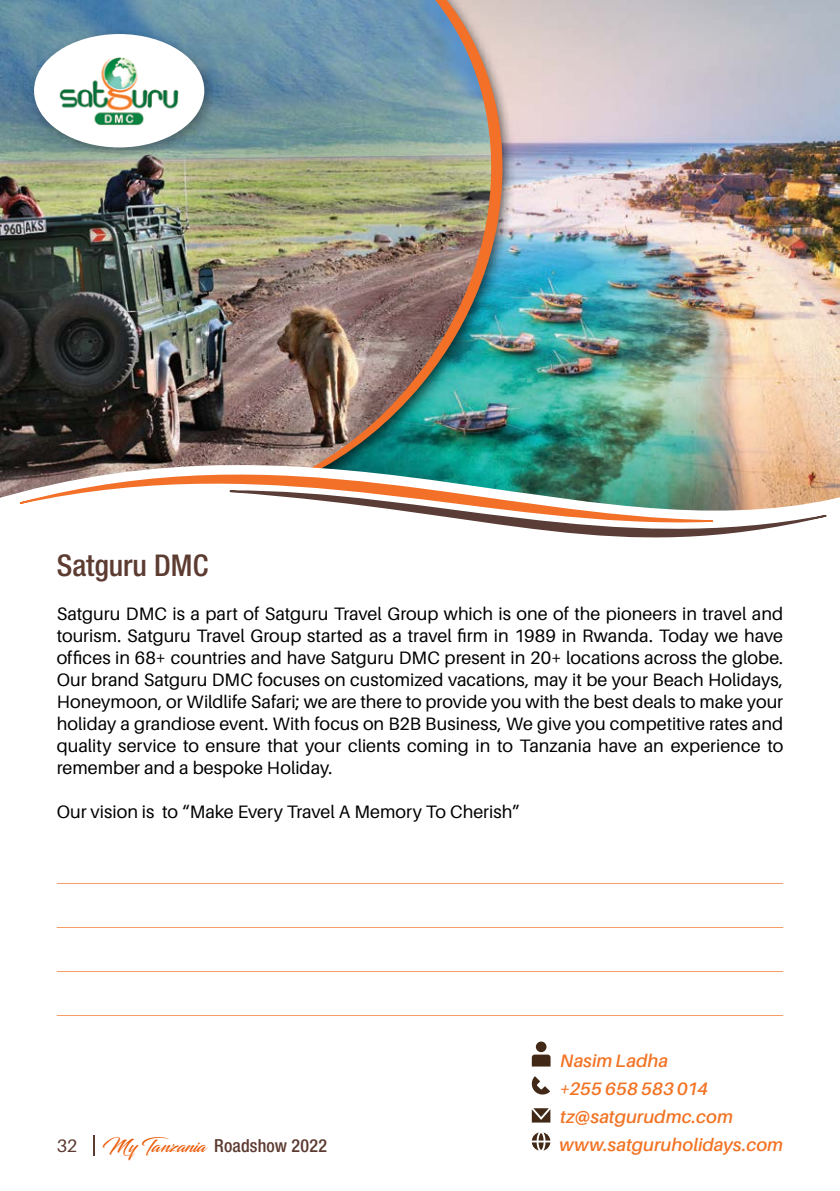
<style>
.page{position:relative;width:840px;height:1191px;background:#fff}
.page>*{position:absolute;margin:0;border:0;box-sizing:border-box;transform-origin:0 0}
.Company_Name{font:500 condensed 30px "Helvetica Neue LT Std";color:#5c3b31}
.Body{font:18px/22px "Aileron";color:#000;text-align:justify}
.Contact_Person{font:italic 600 18px "Aileron";letter-spacing:.005em;color:#f27324}
.t1{font:500 condensed 18px "Helvetica Neue LT Std";letter-spacing:.01em;color:#5c3b31}
.t2{font:18px "Aileron";color:#5c3b31}
.s1{font-family:"Blacksword";font-weight:400;font-stretch:normal;color:#eb5905}
</style>
<div class="page">
<hr style="left:57px;top:883px;width:725px;height:1px;background:#f69d66">
<hr style="left:57px;top:927px;width:725px;height:1px;background:#f69d66">
<hr style="left:57px;top:971px;width:725px;height:1px;background:#f69d66">
<hr style="left:57px;top:1015px;width:725px;height:1px;background:#f69d66">
<div style="left:535px;top:1041px;width:11px;height:11px;background:#422917;border-radius:50%"></div>
<svg style="left:531px;top:1054px;width:19px;height:12px"></svg>
<svg style="left:531px;top:1076px;width:18px;height:19px"></svg>
<svg style="left:531px;top:1108px;width:19px;height:14px"></svg>
<svg style="left:531px;top:1132px;width:19px;height:18px"></svg>
<img style="left:528px;top:0;width:311px;height:465px">
<img style="left:516px;top:0;width:12px;height:465px">
<img style="left:493px;top:0;width:23px;height:465px">
<img style="left:0;top:0;width:493px;height:465px">
<svg style="left:0;top:465px;width:839px;height:35px;background:#c29c7d"></svg>
<img style="left:18px;top:465px;width:695px;height:39px">
<svg style="left:228px;top:489px;width:599px;height:49px"></svg>
<div style="left:27px;top:27px;width:192px;height:135px;background:#000;opacity:.3"></div>
<div style="left:34px;top:34px;width:170px;height:113px;background:#fff;border-radius:50%"></div>
<img style="left:59px;top:57px;width:120px;height:69px">
<svg style="left:93px;top:1135px;width:1px;height:20px"></svg>
<p class="Company_Name" style="left:57px;top:547px;width:153px">Satguru DMC</p>
<p class="Body" style="left:57px;top:602px;width:727px">Satguru DMC is a part of Satguru Travel Group which is one of the pioneers in travel and tourism. Satguru Travel Group started as a travel firm in 1989 in Rwanda. Today we have offices in 68+ countries and have Satguru DMC present in 20+ locations across the globe.<br>Our brand Satguru DMC focuses on customized vacations, may it be your Beach Holidays, Honeymoon, or Wildlife Safari; we are there to provide you with the best deals to make your holiday a grandiose event. With focus on B2B Business, We give you competitive rates and quality service to ensure that your clients coming in to Tanzania have an experience to remember and a bespoke Holiday.</p>
<p class="Body" style="left:57px;top:800px;width:464px">Our vision is to “Make Every Travel A Memory To Cherish”</p>
<p class="Contact_Person" style="left:560px;top:1050px;width:109px">Nasim Ladha</p>
<p class="Contact_Person" style="left:559px;top:1078px;width:150px">+255 658 583 014</p>
<p class="Contact_Person" style="left:559px;top:1106px;width:174px">tz@satgurudmc.com</p>
<p class="t2" style="left:57px;top:1135px;width:22px">32</p>
<p class="t1" style="left:102px;top:1134px;width:227px"><span class="s1">My Tanzania</span> Roadshow 2022</p>
<p class="Contact_Person" style="left:559px;top:1134px;width:225px">www.satguruholidays.com</p>
</div>
